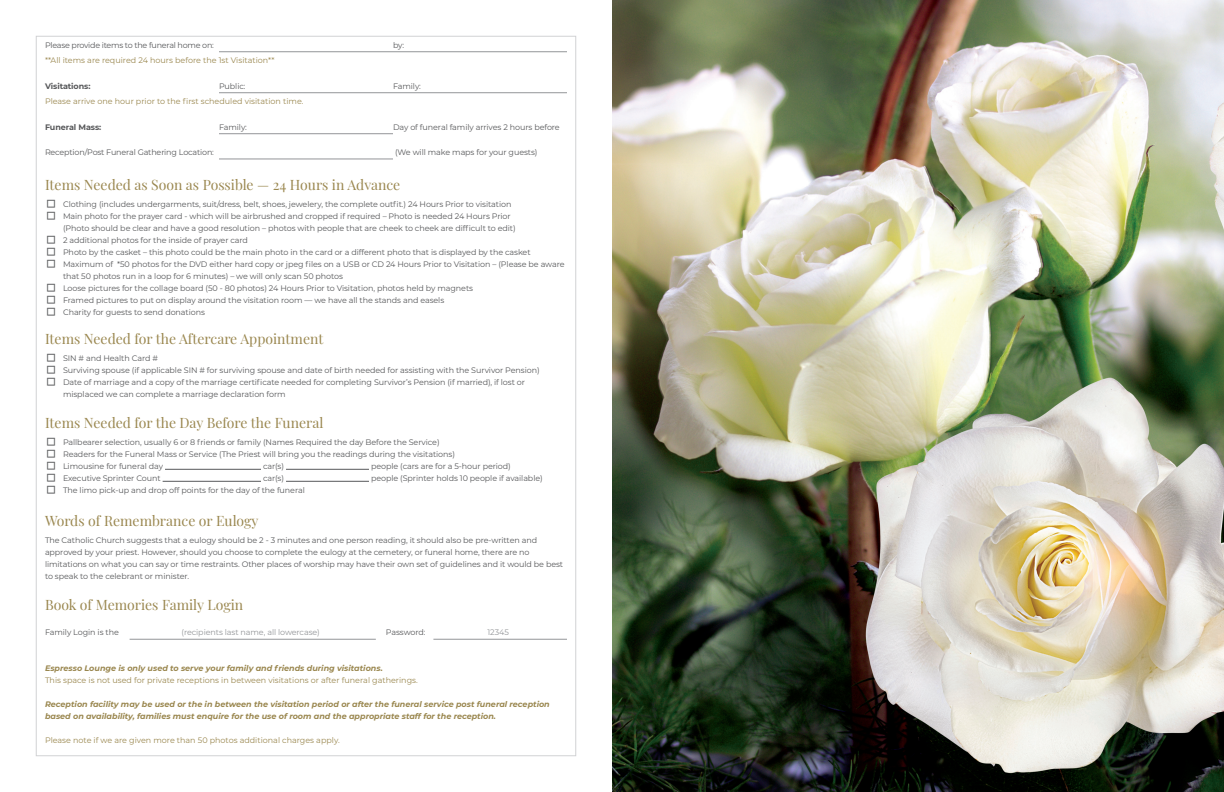
<style>
.page{position:relative;width:1224px;height:792px;background:#fff}
.page>*{position:absolute;margin:0;border:0;box-sizing:border-box;transform-origin:0 0}
.subtitle{font:14px "Playfair Display";color:#9a874f}
.t1{font:8px/12px "Montserrat";letter-spacing:-.01em;color:#57585a}
.note{font:italic 700 8px/12px "Montserrat";color:#9a874f}
.note-2{font:8px "Montserrat";color:#9a874f}
.t2{font:8px "Montserrat";letter-spacing:-.01em;color:#939598}
.t3{font:8px "Montserrat";letter-spacing:-.03em;color:#57585a}
.t4{font:700 8px "Montserrat";letter-spacing:-.01em;color:#57585a}
.s1{font-size:20px}
</style>
<div class="page">
<img style="left:612px;top:0;width:612px;height:792px">
<hr style="left:165px;top:469px;width:96px;height:1px;background:#57585a">
<hr style="left:286px;top:469px;width:83px;height:1px;background:#57585a">
<hr style="left:163px;top:481px;width:98px;height:1px;background:#57585a">
<hr style="left:286px;top:481px;width:83px;height:1px;background:#57585a">
<hr style="left:393px;top:51px;width:87px;height:1px;background:#939598">
<hr style="left:480px;top:51px;width:87px;height:1px;background:#939598">
<hr style="left:393px;top:92px;width:87px;height:1px;background:#939598">
<hr style="left:480px;top:92px;width:87px;height:1px;background:#939598">
<hr style="left:219px;top:51px;width:87px;height:1px;background:#939598">
<hr style="left:306px;top:51px;width:87px;height:1px;background:#939598">
<hr style="left:219px;top:92px;width:87px;height:1px;background:#939598">
<hr style="left:306px;top:92px;width:87px;height:1px;background:#939598">
<hr style="left:219px;top:133px;width:87px;height:1px;background:#939598">
<hr style="left:306px;top:133px;width:87px;height:1px;background:#939598">
<hr style="left:219px;top:159px;width:87px;height:1px;background:#939598">
<hr style="left:306px;top:159px;width:87px;height:1px;background:#939598">
<hr style="left:433px;top:639px;width:134px;height:1px;background:#939598">
<hr style="left:130px;top:639px;width:246px;height:1px;background:#939598">
<p class="t3" style="left:45px;top:39px;width:170px">Please provide items to the funeral home on:</p>
<p class="t1" style="left:393px;top:39px;width:13px">by:</p>
<p class="note-2" style="left:45px;top:55px;width:231px">**All items are required 24 hours before the 1st Visitation**</p>
<p class="t4" style="left:45px;top:80px;width:47px">Visitations:</p>
<p class="t1" style="left:219px;top:80px;width:28px">Public:</p>
<p class="t1" style="left:393px;top:80px;width:30px">Family:</p>
<p class="note-2" style="left:45px;top:96px;width:260px">Please arrive one hour prior to the first scheduled visitation time.</p>
<p class="t4" style="left:45px;top:121px;width:58px">Funeral Mass:</p>
<p class="t1" style="left:219px;top:121px;width:30px">Family:</p>
<p class="t1" style="left:393px;top:121px;width:168px">Day of funeral family arrives 2 hours before</p>
<p class="t1" style="left:45px;top:146px;width:170px">Reception/Post Funeral Gathering Location:</p>
<p class="t1" style="left:395px;top:146px;width:144px">(We will make maps for your guests)</p>
<p class="subtitle" style="left:45px;top:174px;width:357px">Items Needed as Soon as Possible — 24 Hours in Advance</p>
<p class="t1" style="left:45px;top:197px;width:468px"><span class="s1">□</span> Clothing (includes undergarments, suit/dress, belt, shoes, jewelery, the complete outfit.) 24 Hours Prior to visitation</p>
<p class="t1" style="left:63px;top:209px;width:454px;text-indent:-18px"><span class="s1">□</span> Main photo for the prayer card - which will be airbrushed and cropped if required – Photo is needed 24 Hours Prior (Photo should be clear and have a good resolution – photos with people that are cheek to cheek are difficult to edit)</p>
<p class="t1" style="left:45px;top:233px;width:205px"><span class="s1">□</span> 2 additional photos for the inside of prayer card</p>
<p class="t1" style="left:45px;top:245px;width:487px"><span class="s1">□</span> Photo by the casket – this photo could be the main photo in the card or a different photo that is displayed by the casket</p>
<p class="t1" style="left:63px;top:257px;width:503px;text-indent:-18px"><span class="s1">□</span> Maximum of *50 photos for the DVD either hard copy or jpeg files on a USB or CD 24 Hours Prior to Visitation – (Please be aware that 50 photos run in a loop for 6 minutes) – we will only scan 50 photos</p>
<p class="t1" style="left:45px;top:281px;width:430px"><span class="s1">□</span> Loose pictures for the collage board (50 - 80 photos) 24 Hours Prior to Visitation, photos held by magnets</p>
<p class="t1" style="left:45px;top:293px;width:401px"><span class="s1">□</span> Framed pictures to put on display around the visitation room — we have all the stands and easels</p>
<p class="t1" style="left:45px;top:305px;width:162px"><span class="s1">□</span> Charity for guests to send donations</p>
<p class="subtitle" style="left:45px;top:328px;width:280px">Items Needed for the Aftercare Appointment</p>
<p class="t1" style="left:45px;top:351px;width:114px"><span class="s1">□</span> SIN # and Health Card #</p>
<p class="t1" style="left:45px;top:363px;width:496px"><span class="s1">□</span> Surviving spouse (if applicable SIN # for surviving spouse and date of birth needed for assisting with the Survivor Pension)</p>
<p class="t1" style="left:63px;top:375px;width:464px;text-indent:-18px"><span class="s1">□</span> Date of marriage and a copy of the marriage certificate needed for completing Survivor’s Pension (if married), if lost or misplaced we can complete a marriage declaration form</p>
<p class="subtitle" style="left:45px;top:412px;width:280px">Items Needed for the Day Before the Funeral</p>
<p class="t1" style="left:45px;top:435px;width:396px"><span class="s1">□</span> Pallbearer selection, usually 6 or 8 friends or family (Names Required the day Before the Service)</p>
<p class="t1" style="left:45px;top:447px;width:412px"><span class="s1">□</span> Readers for the Funeral Mass or Service (The Priest will bring you the readings during the visitations)</p>
<p class="t1" style="left:45px;top:459px;width:120px"><span class="s1">□</span> Limousine for funeral day</p>
<p class="t1" style="left:263px;top:459px;width:23px">car(s)</p>
<p class="t1" style="left:371px;top:459px;width:141px">people (cars are for a 5-hour period)</p>
<p class="t1" style="left:45px;top:471px;width:117px"><span class="s1">□</span> Executive Sprinter Count</p>
<p class="t1" style="left:263px;top:471px;width:23px">car(s)</p>
<p class="t1" style="left:371px;top:471px;width:173px">people (Sprinter holds 10 people if available)</p>
<p class="t1" style="left:45px;top:483px;width:261px"><span class="s1">□</span> The limo pick-up and drop off points for the day of the funeral</p>
<p class="subtitle" style="left:45px;top:510px;width:215px">Words of Remembrance or Eulogy</p>
<p class="t1" style="left:45px;top:533px;width:520px">The Catholic Church suggests that a eulogy should be 2 - 3 minutes and one person reading, it should also be pre-written and approved by your priest. However, should you choose to complete the eulogy at the cemetery, or funeral home, there are no limitations on what you can say or time restraints. Other places of worship may have their own set of guidelines and it would be best to speak to the celebrant or minister.</p>
<p class="subtitle" style="left:45px;top:594px;width:200px">Book of Memories Family Login</p>
<p class="t1" style="left:45px;top:626px;width:75px">Family Login is the</p>
<p class="t2" style="left:182px;top:627px;width:140px">(recipients last name, all lowercase)</p>
<p class="t1" style="left:386px;top:626px;width:41px">Password:</p>
<p class="t2" style="left:488px;top:627px;width:23px">12345</p>
<p class="note" style="left:45px;top:662px;width:339px">Espresso Lounge is only used to serve your family and friends during visitations.</p>
<p class="note-2" style="left:45px;top:675px;width:374px">This space is not used for private receptions in between visitations or after funeral gatherings.</p>
<p class="note" style="left:45px;top:698px;width:506px">Reception facility may be used or the in between the visitation period or after the funeral service post funeral reception based on availability, families must enquire for the use of room and the appropriate staff for the reception.</p>
<p class="note-2" style="left:45px;top:735px;width:296px">Please note if we are given more than 50 photos additional charges apply.</p>
</div>
